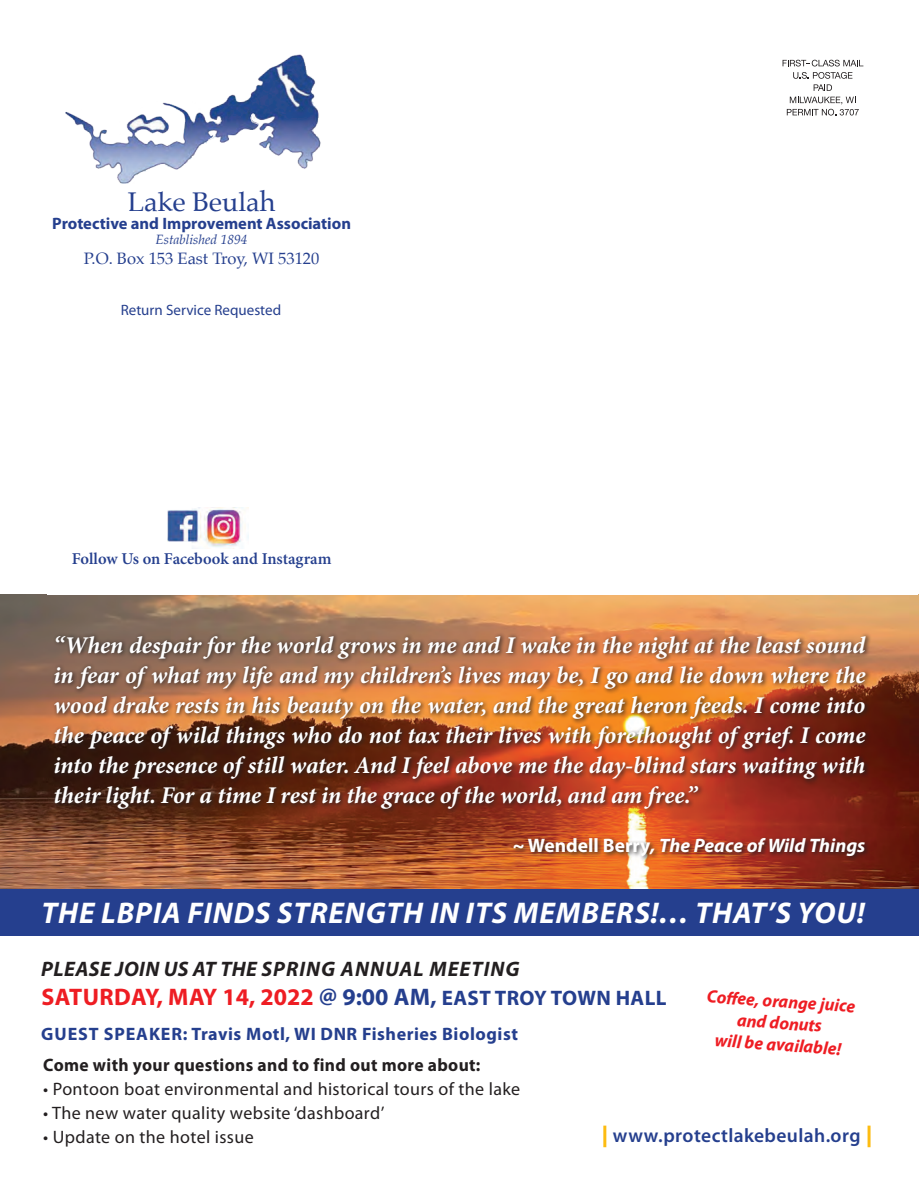
<style>
.page{position:relative;width:919px;height:1189px;background:#fff}
.page>*{position:absolute;margin:0;border:0;box-sizing:border-box;transform-origin:0 0}
.t1{font:italic 700 30px "Myriad Pro";letter-spacing:.03em;color:#fff}
.t2{font:27px "Palatino";color:#253f8e}
.t3{font:italic 700 24px/30px "Minion Pro";letter-spacing:-.005em;color:#fff;text-align:justify}
.t4{font:700 24px "Myriad Pro";color:#ee1d23}
.t5{font:italic 700 21px "Myriad Pro";letter-spacing:.05em;color:#231f20}
.t6{font:italic 700 19.5px "Myriad Pro";color:#fff}
.t7{font:600 19.5px "Myriad Pro";letter-spacing:.02em;color:#253f8e}
.t8{font:18px "Myriad Pro";letter-spacing:.02em;color:#231f20}
.t9{font:700 18px "Myriad Pro";letter-spacing:.03em;color:#253f8e}
.t10{font:700 18px "Myriad Pro";letter-spacing:.02em;color:#231f20}
.t11{font:italic 700 18px/21.6px "Myriad Pro";color:#ee1d23;text-align:center}
.t12{font:700 16.5px "Myriad Pro";color:#253f8e}
.t13{font:600 16.5px "Minion Pro";letter-spacing:-.005em;color:#253f8e}
.t14{font:16.5px "Palatino";color:#253f8e}
.t15{font:15px "Myriad Pro";color:#253f8e}
.t16{font:italic 13.5px "Palatino";color:#253f8e}
.s1{font-style:normal}
.s2{color:#253f8e}
.s3{font-size:21px;color:#253f8e}
</style>
<div class="page">
<img style="left:0;top:594px;width:918px;height:295px">
<div style="left:0;top:889px;width:918px;height:46px;background:#253f8e"></div>
<img style="left:66px;top:54px;width:255px;height:130px">
<img style="left:167px;top:507px;width:82px;height:41px">
<svg style="left:793px;top:72px;width:59px;height:19px"></svg>
<svg style="left:786px;top:97px;width:72px;height:18px"></svg>
<svg style="left:782px;top:60px;width:81px;height:6px"></svg>
<div style="left:52px;top:632px;width:819px;height:229px;background:#231f20;opacity:.9"></div>
<hr style="left:603px;top:1125px;width:3px;height:21px;background:#fdbc12">
<hr style="left:867px;top:1125px;width:3px;height:21px;background:#fdbc12">
<p class="t2" style="left:128px;top:179px;width:149px">Lake Beulah</p>
<p class="t12" style="left:52px;top:212px;width:300px">Protective and Improvement Association</p>
<p class="t16" style="left:155px;top:228px;width:94px">Established 1894</p>
<p class="t14" style="left:84px;top:244px;width:237px">P.O. Box 153 East Troy, WI 53120</p>
<p class="t15" style="left:121px;top:300px;width:162px">Return Service Requested</p>
<p class="t13" style="left:72px;top:547px;width:261px">Follow Us on Facebook and Instagram</p>
<p class="t3" style="left:53px;top:631px;width:813px">“When despair for the world grows in me and I wake in the night at the least sound in fear of what my life and my children’s lives may be, I go and lie down where the wood drake rests in his beauty on the water, and the great heron feeds. I come into the peace of wild things who do not tax their lives with forethought of grief. I come into the presence of still water. And I feel above me the day-blind stars waiting with their light. For a time I rest in the grace of the world, and am free.”</p>
<p class="t6" style="left:512px;top:832px;width:354px">~ <span class="s1">Wendell Berry</span>, The Peace of Wild Things</p>
<p class="t1" style="left:41px;top:893px;width:824px">THE LBPIA FINDS STRENGTH IN ITS MEMBERS!… THAT’S YOU!</p>
<p class="t5" style="left:41px;top:955px;width:479px">PLEASE JOIN US AT THE SPRING ANNUAL MEETING</p>
<p class="t4" style="left:41px;top:980px;width:626px">SATURDAY, MAY 14, 2022 <span class="s2">@ 9:00 AM,</span> <span class="s3">EAST TROY TOWN HALL</span></p>
<p class="t9" style="left:41px;top:1021px;width:478px">GUEST SPEAKER: Travis Motl, WI DNR Fisheries Biologist</p>
<p class="t11" style="left:707px;top:984px;width:150px;rotate:4deg">Coff ee, orange juice and donuts<br>will be available!</p>
<p class="t10" style="left:43px;top:1053px;width:438px">Come with your questions and to find out more about:</p>
<p class="t8" style="left:43px;top:1077px;width:478px">• Pontoon boat environmental and historical tours of the lake</p>
<p class="t8" style="left:43px;top:1101px;width:342px">• The new water quality website ‘dashboard’</p>
<p class="t8" style="left:43px;top:1125px;width:212px">• Update on the hotel issue</p>
<p class="t7" style="left:612px;top:1122px;width:249px">www.protectlakebeulah.org</p>
</div>
